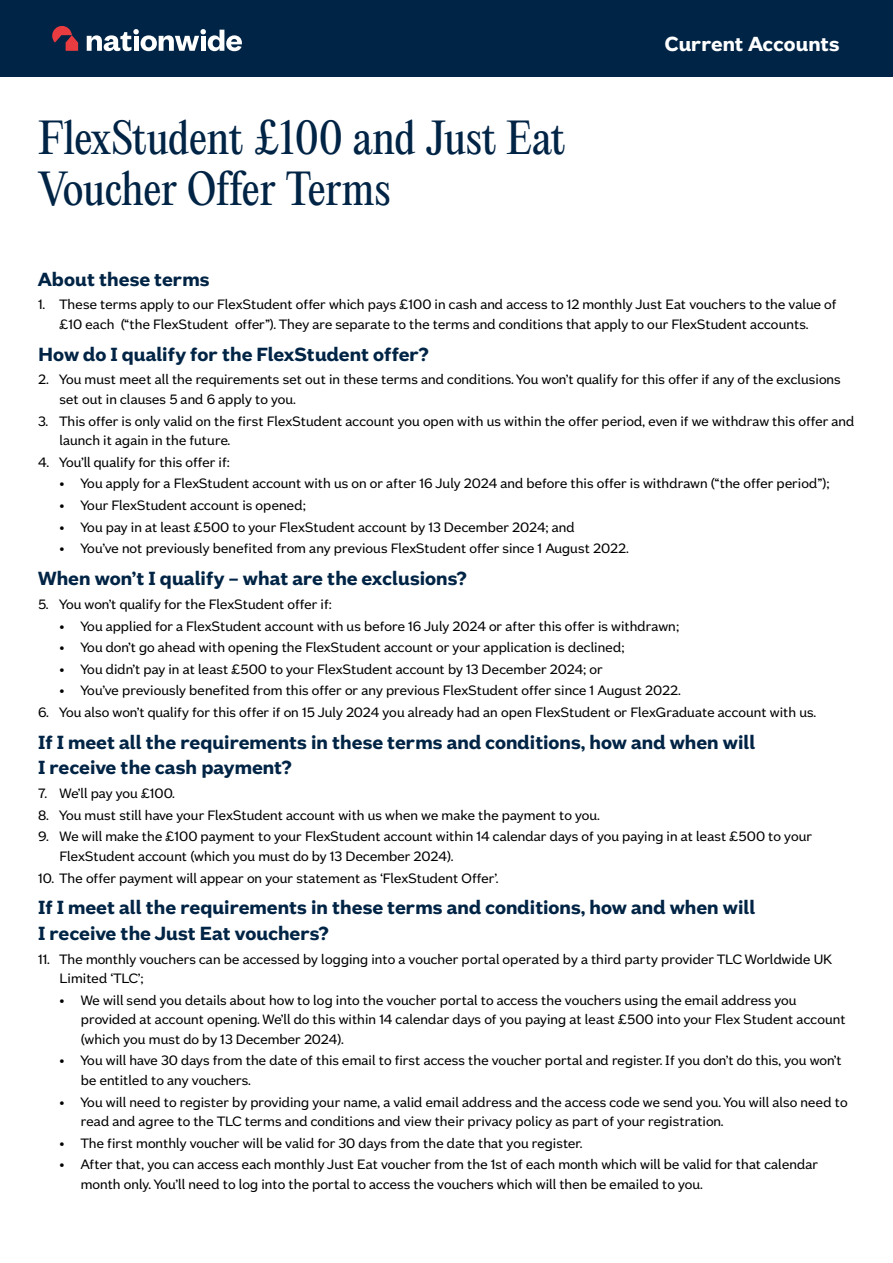
<style>
.page{position:relative;width:893px;height:1263px;background:#fff}
.page>*{position:absolute;margin:0;border:0;box-sizing:border-box;transform-origin:0 0}
.t1{font:42px/51px "Editorial New";letter-spacing:-.015em;color:#002445}
.t2{font:700 22.5px "Nationwide Founders";color:#fff}
.t3{font:700 21px/25.5px "Nationwide Founders";color:#002445}
.t4{font:15px/19.5px "Nationwide Founders";color:#000}
</style>
<div class="page">
<div style="left:0;top:0;width:893px;height:77px;background:#002445"></div>
<svg style="left:52px;top:26px;width:26px;height:25px"></svg>
<svg style="left:87px;top:29px;width:155px;height:22px"></svg>
<h1 class="t1" style="left:38px;top:112px;width:529px">FlexStudent £100 and Just Eat<br>Voucher Offer Terms</h1>
<h2 class="t2" style="left:665px;top:30px;width:176px">Current Accounts</h2>
<h3 class="t3" style="left:38px;top:266px;width:173px">About these terms</h3>
<p class="t4" style="left:38px;top:295px;width:800px;text-align:center">1. These terms apply to our FlexStudent offer which pays £100 in cash and access to 12 monthly Just Eat vouchers to the value of £10 each (“the FlexStudent offer”). They are separate to the terms and conditions that apply to our FlexStudent accounts.</p>
<h3 class="t3" style="left:38px;top:341px;width:392px">How do I qualify for the FlexStudent offer?</h3>
<p class="t4" style="left:60px;top:370px;width:783px;text-indent:-21px">2. You must meet all the requirements set out in these terms and conditions. You won’t qualify for this offer if any of the exclusions set out in clauses 5 and 6 apply to you.</p>
<p class="t4" style="left:60px;top:411px;width:797px;text-indent:-21px">3. This offer is only valid on the first FlexStudent account you open with us within the offer period, even if we withdraw this offer and launch it again in the future.</p>
<p class="t4" style="left:38px;top:452px;width:193px">4. You’ll qualify for this offer if:</p>
<p class="t4" style="left:60px;top:474px;width:771px">• You apply for a FlexStudent account with us on or after 16 July 2024 and before this offer is withdrawn (“the offer period”);</p>
<p class="t4" style="left:60px;top:495px;width:248px">• Your FlexStudent account is opened;</p>
<p class="t4" style="left:60px;top:517px;width:517px">• You pay in at least £500 to your FlexStudent account by 13 December 2024; and</p>
<p class="t4" style="left:60px;top:538px;width:570px">• You’ve not previously benefited from any previous FlexStudent offer since 1 August 2022.</p>
<h3 class="t3" style="left:38px;top:565px;width:430px">When won’t I qualify – what are the exclusions?</h3>
<p class="t4" style="left:38px;top:594px;width:295px">5. You won’t qualify for the FlexStudent offer if:</p>
<p class="t4" style="left:60px;top:616px;width:621px">• You applied for a FlexStudent account with us before 16 July 2024 or after this offer is withdrawn;</p>
<p class="t4" style="left:60px;top:637px;width:567px">• You don’t go ahead with opening the FlexStudent account or your application is declined;</p>
<p class="t4" style="left:60px;top:659px;width:545px">• You didn’t pay in at least £500 to your FlexStudent account by 13 December 2024; or</p>
<p class="t4" style="left:60px;top:681px;width:622px">• You’ve previously benefited from this offer or any previous FlexStudent offer since 1 August 2022.</p>
<p class="t4" style="left:38px;top:702px;width:779px">6. You also won’t qualify for this offer if on 15 July 2024 you already had an open FlexStudent or FlexGraduate account with us.</p>
<h3 class="t3" style="left:38px;top:729px;width:718px">If I meet all the requirements in these terms and conditions, how and when will<br>I receive the cash payment?</h3>
<p class="t4" style="left:38px;top:783px;width:138px">7. We’ll pay you £100.</p>
<p class="t4" style="left:38px;top:805px;width:563px">8. You must still have your FlexStudent account with us when we make the payment to you.</p>
<p class="t4" style="left:60px;top:827px;width:754px;text-indent:-21px">9. We will make the £100 payment to your FlexStudent account within 14 calendar days of you paying in at least £500 to your<br>FlexStudent account (which you must do by 13 December 2024).</p>
<p class="t4" style="left:38px;top:868px;width:462px">10. The offer payment will appear on your statement as ‘FlexStudent Offer’.</p>
<h3 class="t3" style="left:38px;top:894px;width:718px">If I meet all the requirements in these terms and conditions, how and when will<br>I receive the Just Eat vouchers?</h3>
<p class="t4" style="left:60px;top:949px;width:774px;text-indent:-21px">11. The monthly vouchers can be accessed by logging into a voucher portal operated by a third party provider TLC Worldwide UK<br>Limited ‘TLC’;</p>
<p class="t4" style="left:81px;top:990px;width:766px;text-indent:-21px">• We will send you details about how to log into the voucher portal to access the vouchers using the email address you provided at account opening. We’ll do this within 14 calendar days of you paying at least £500 into your Flex Student account (which you must do by 13 December 2024).</p>
<p class="t4" style="left:81px;top:1051px;width:762px;text-indent:-21px">• You will have 30 days from the date of this email to first access the voucher portal and register. If you don’t do this, you won’t be entitled to any vouchers.</p>
<p class="t4" style="left:81px;top:1092px;width:768px;text-indent:-21px">• You will need to register by providing your name, a valid email address and the access code we send you. You will also need to read and agree to the TLC terms and conditions and view their privacy policy as part of your registration.</p>
<p class="t4" style="left:60px;top:1133px;width:524px">• The first monthly voucher will be valid for 30 days from the date that you register.</p>
<p class="t4" style="left:81px;top:1154px;width:739px;text-indent:-21px">• After that, you can access each monthly Just Eat voucher from the 1st of each month which will be valid for that calendar month only. You’ll need to log into the portal to access the vouchers which will then be emailed to you.</p>
</div>
